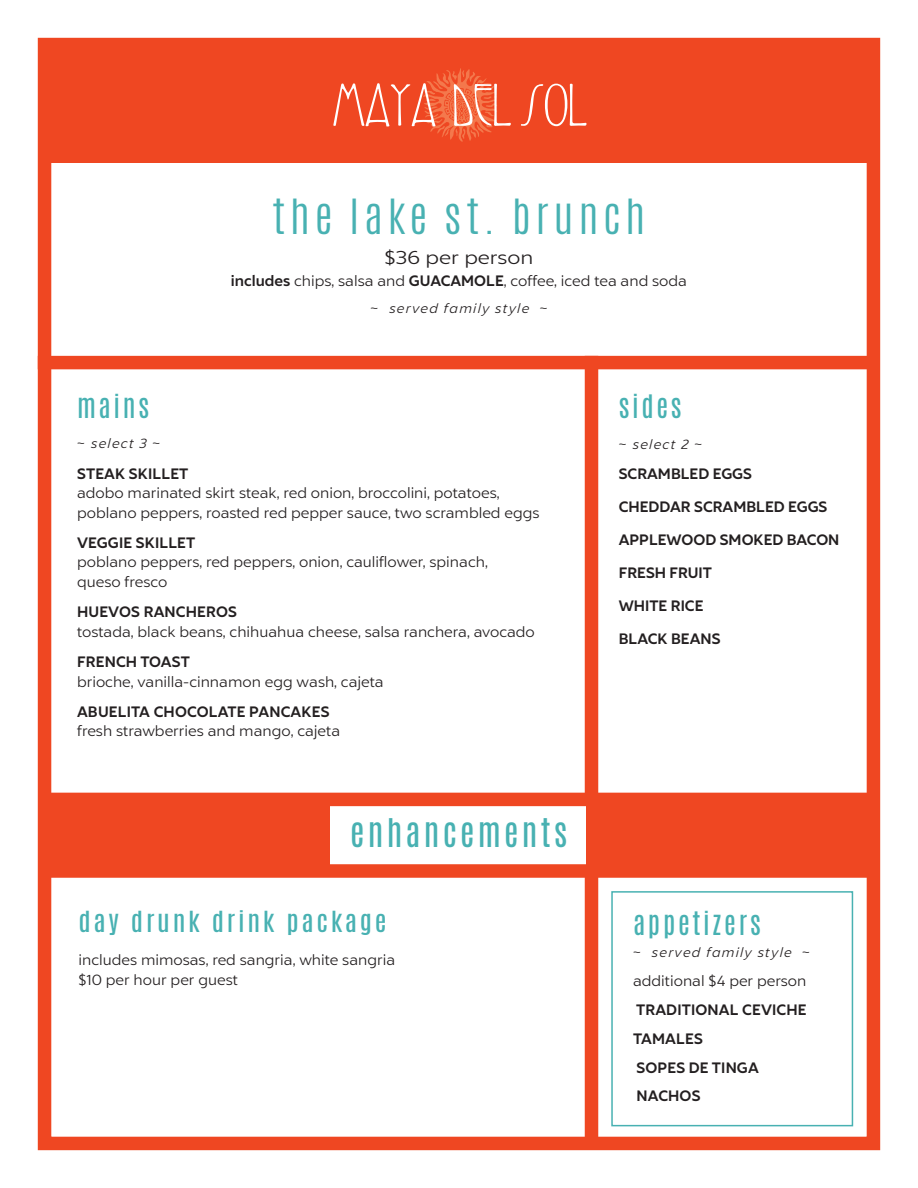
<style>
.page{position:relative;width:918px;height:1188px;background:#fff}
.page>*{position:absolute;margin:0;border:0;box-sizing:border-box;transform-origin:0 0}
.t1{font:300 40.5px "Antonio";letter-spacing:.1em;color:#48b1b2;scale:1.11 1}
.t2{font:33px "Antonio";letter-spacing:.1em;color:#48b1b2}
.t3{font:27px "Antonio";letter-spacing:.1em;color:#48b1b2}
.t4{font:24.3px "Antonio";letter-spacing:.1em;color:#48b1b2;scale:1.11 1}
.t5{font:18.9px "Liszt FY";color:#231f20;scale:1.11 1}
.t6{font:15px/19.5px "Liszt FY";color:#231f20}
.t7{font:700 15px "Liszt FY";color:#231f20}
.t8{font:italic 13.5px "Liszt FY";letter-spacing:.1em;color:#231f20}
.s1{font-weight:700}
.s2{font-style:normal}
</style>
<div class="page">
<div style="left:38px;top:38px;width:842px;height:1112px;border:14px solid #ef4722"></div>
<div style="left:611px;top:891px;width:242px;height:235px;border:2px solid #48b1b2"></div>
<div style="left:50px;top:47px;width:827px;height:116px;background:#ef4722"></div>
<svg style="left:333px;top:68px;width:254px;height:74px"></svg>
<div style="left:38px;top:356px;width:839px;height:13px;background:#ef4722"></div>
<div style="left:41px;top:793px;width:839px;height:13px;background:#ef4722"></div>
<div style="left:585px;top:356px;width:13px;height:440px;background:#ef4722"></div>
<div style="left:585px;top:867px;width:13px;height:276px;background:#ef4722"></div>
<div style="left:46px;top:864px;width:827px;height:14px;background:#ef4722"></div>
<div style="left:46px;top:799px;width:283px;height:68px;background:#ef4722"></div>
<div style="left:586px;top:798px;width:284px;height:68px;background:#ef4722"></div>
<p class="t1" style="left:273px;top:187px;width:337px">the lake st. brunch</p>
<p class="t5" style="left:385px;top:246px;width:136px">$36 per person</p>
<p class="t6" style="left:231px;top:271px;width:458px"><span class="s1">includes</span> chips, salsa and <span class="s1">GUACAMOLE</span>, coffee, iced tea and soda</p>
<p class="t8" style="left:371px;top:300px;width:178px"><span class="s2">~</span> served family style <span class="s2">~</span></p>
<p class="t3" style="left:77px;top:387px;width:73px">mains</p>
<p class="t8" style="left:77px;top:436px;width:85px"><span class="s2">~</span> select 3 <span class="s2">~</span></p>
<p class="t6" style="left:77px;top:464px;width:464px"><span class="s1">STEAK SKILLET<br></span>adobo marinated skirt steak, red onion, broccolini, potatoes, poblano peppers, roasted red pepper sauce, two scrambled eggs</p>
<p class="t6" style="left:77px;top:533px;width:412px"><span class="s1">VEGGIE SKILLET<br></span>poblano peppers, red peppers, onion, cauliflower, spinach, queso fresco</p>
<p class="t6" style="left:77px;top:602px;width:459px"><span class="s1">HUEVOS RANCHEROS<br></span>tostada, black beans, chihuahua cheese, salsa ranchera, avocado</p>
<p class="t6" style="left:77px;top:652px;width:308px"><span class="s1">FRENCH TOAST<br></span>brioche, vanilla-cinnamon egg wash, cajeta</p>
<p class="t6" style="left:77px;top:702px;width:265px"><span class="s1">ABUELITA CHOCOLATE PANCAKES </span>fresh strawberries and mango, cajeta</p>
<p class="t2" style="left:350px;top:809px;width:219px">enhancements</p>
<p class="t4" style="left:79px;top:904px;width:279px">day drunk drink package</p>
<p class="t6" style="left:79px;top:950px;width:318px">includes mimosas, red sangria, white sangria $10 per hour per guest</p>
<p class="t3" style="left:619px;top:387px;width:64px">sides</p>
<p class="t8" style="left:619px;top:436px;width:85px"><span class="s2">~</span> select 2 <span class="s2">~</span></p>
<p class="t7" style="left:619px;top:465px;width:135px">SCRAMBLED EGGS</p>
<p class="t7" style="left:619px;top:498px;width:210px">CHEDDAR SCRAMBLED EGGS</p>
<p class="t7" style="left:619px;top:531px;width:222px">APPLEWOOD SMOKED BACON</p>
<p class="t7" style="left:619px;top:564px;width:95px">FRESH FRUIT</p>
<p class="t7" style="left:619px;top:597px;width:86px">WHITE RICE</p>
<p class="t7" style="left:619px;top:630px;width:103px">BLACK BEANS</p>
<p class="t3" style="left:633px;top:903px;width:129px">appetizers</p>
<p class="t8" style="left:633px;top:945px;width:178px"><span class="s2">~</span> served family style <span class="s2">~</span></p>
<p class="t6" style="left:633px;top:971px;width:175px">additional $4 per person</p>
<p class="t7" style="left:636px;top:1001px;width:172px">TRADITIONAL CEVICHE</p>
<p class="t7" style="left:633px;top:1029px;width:71px">TAMALES</p>
<p class="t7" style="left:637px;top:1058px;width:124px">SOPES DE TINGA</p>
<p class="t7" style="left:637px;top:1087px;width:66px">NACHOS</p>
</div>
